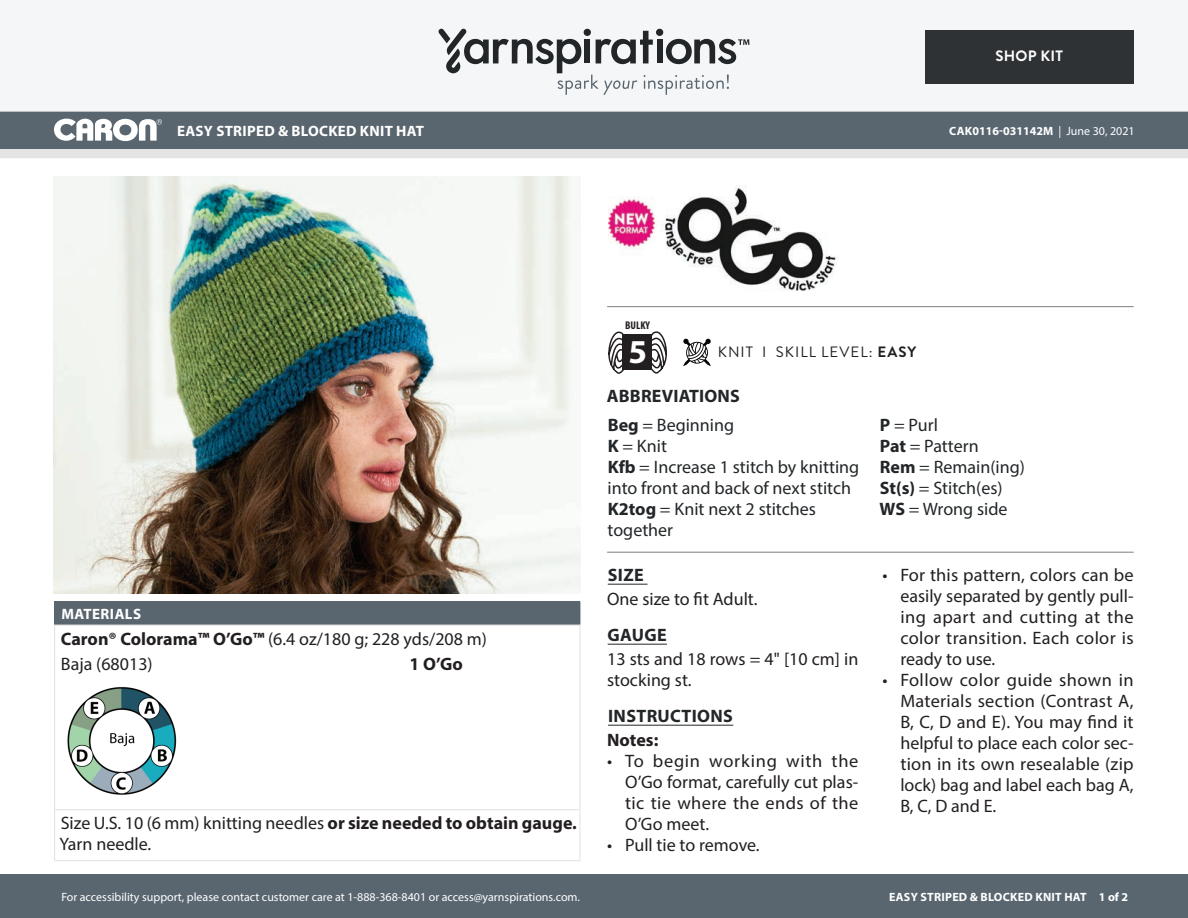
<style>
.page{position:relative;width:1188px;height:918px;background:#fff}
.page>*{position:absolute;margin:0;border:0;box-sizing:border-box;transform-origin:0 0}
.t1{font:700 33.6px "Myriad Pro";color:#fff}
.Materials_-_Needle{font:18px/21px "Myriad Pro";color:#231f20;text-align:justify}
.Abbreviations_-_With{font:18px/21px "Myriad Pro";color:#222628}
.Materials_-_Brand{font:18px "Myriad Pro";color:#231f20}
.Body_-__With_auto_st{font:18px/21px "Myriad Pro";color:#231f20}
.Body_-_HEADERS_-_Und{font:700 18px "Myriad Pro";letter-spacing:.02em;color:#222628}
.Body_-__Auto_Style_w{font:18px "Myriad Pro";color:#231f20}
.Material_-__Colors_i{font:18px "Myriad Pro";color:#231f20}
.Body_-__Auto_Style_w-2{font:700 18px "Myriad Pro";color:#231f20}
.Material_-__Colors_i-2{font:700 18px "Myriad Pro";color:#231f20}
.Materials_-__Header{font:700 15px "Myriad Pro";letter-spacing:.02em;color:#fff}
.Type_of_pattern___Sk{font:15px "Brandon Grotesque";letter-spacing:.07em;color:#231f20}
.t2{font:700 15px "Brandon Grotesque";letter-spacing:.02em;color:#fff}
.t3{font:12px "Myriad Pro";color:#fff}
.t4{font:700 12px "Myriad Pro";letter-spacing:.02em;color:#fff}
.t5{font:700 12px "Myriad Pro";color:#fff}
.t6{font:700 condensed 11.25px "Myriad Pro";color:#231f20}
.s1{font-weight:400}
.s2{font-weight:700}
</style>
<div class="page">
<div style="left:0;top:875px;width:1188px;height:43px;background:#596670"></div>
<div style="left:0;top:149px;width:1188px;height:9px;background:#e4e4e4"></div>
<div style="left:0;top:111px;width:1188px;height:38px;background:#596670"></div>
<div style="left:0;top:0;width:1188px;height:112px;background:#f4f6f7"></div>
<svg style="left:438px;top:29px;width:311px;height:66px"></svg>
<div style="left:925px;top:30px;width:209px;height:54px;background:#2e3235"></div>
<svg style="left:683px;top:339px;width:28px;height:27px"></svg>
<svg style="left:608px;top:331px;width:16px;height:43px"></svg>
<svg style="left:651px;top:331px;width:16px;height:43px"></svg>
<div style="left:622px;top:334px;width:30px;height:36px;background:#231f20"></div>
<svg style="left:54px;top:119px;width:108px;height:22px"></svg>
<hr style="left:607px;top:306px;width:527px;height:1px;background:#7e7e7d">
<hr style="left:607px;top:552px;width:527px;height:1px;background:#7e7e7d">
<img style="left:54px;top:177px;width:526px;height:417px">
<hr style="left:608px;top:584px;width:40px;height:1px;background:#222628">
<hr style="left:608px;top:644px;width:59px;height:1px;background:#222628">
<hr style="left:608px;top:725px;width:125px;height:1px;background:#222628">
<div style="left:55px;top:602px;width:525px;height:23px;background:#596670"></div>
<hr style="left:54px;top:625px;width:351px;height:1px;background:#e4e4e4">
<hr style="left:405px;top:625px;width:175px;height:1px;background:#e4e4e4">
<svg style="left:54px;top:602px;width:1px;height:74px"></svg>
<svg style="left:579px;top:602px;width:2px;height:74px"></svg>
<hr style="left:54px;top:676px;width:1px;height:133px;background:#e4e4e4">
<hr style="left:579px;top:676px;width:1px;height:133px;background:#e4e4e4">
<hr style="left:54px;top:810px;width:1px;height:50px;background:#e4e4e4">
<hr style="left:54px;top:809px;width:351px;height:1px;background:#e4e4e4">
<hr style="left:405px;top:809px;width:175px;height:1px;background:#e4e4e4">
<hr style="left:579px;top:810px;width:1px;height:50px;background:#e4e4e4">
<hr style="left:54px;top:860px;width:351px;height:1px;background:#e4e4e4">
<hr style="left:405px;top:860px;width:175px;height:1px;background:#e4e4e4">
<img style="left:67px;top:687px;width:110px;height:108px">
<img style="left:608px;top:186px;width:229px;height:105px">
<p class="Materials_-__Header" style="left:177px;top:121px;width:248px">EASY STRIPED &amp; BLOCKED KNIT HAT</p>
<p class="t2" style="left:995px;top:46px;width:69px">SHOP KIT</p>
<p class="t5" style="left:949px;top:123px;width:187px">CAK0116-031142M <span class="s1">| June 30, 2021</span></p>
<p class="Materials_-__Header" style="left:61px;top:604px;width:81px">MATERIALS</p>
<p class="Materials_-_Brand" style="left:61px;top:627px;width:428px"><span class="s2">Caron® Colorama™ O’Go™</span> (6.4 oz/180 g; 228 yds/208 m)</p>
<p class="Material_-__Colors_i" style="left:61px;top:653px;width:93px">Baja (68013)</p>
<p class="Material_-__Colors_i-2" style="left:410px;top:652px;width:55px">1 O’Go</p>
<p class="Materials_-_Needle" style="left:60px;top:812px;width:519px">Size U.S. 10 (6 mm) knitting needles <span class="s2">or size needed to obtain gauge.<br></span>Yarn needle.</p>
<p class="t3" style="left:61px;top:889px;width:520px">For accessibility support, please contact customer care at 1-888-368-8401 or access@yarnspirations.com.</p>
<p class="t6" style="left:625px;top:319px;width:26px">BULKY</p>
<h1 class="t1" style="left:629px;top:330px;width:20px">5</h1>
<p class="Type_of_pattern___Sk" style="left:718px;top:341px;width:200px">KNIT I SKILL LEVEL: <span class="s2">EASY</span></p>
<p class="Body_-_HEADERS_-_Und" style="left:607px;top:385px;width:135px">ABBREVIATIONS</p>
<p class="Abbreviations_-_With" style="left:608px;top:414px;width:128px"><span class="s2">Beg</span> = Beginning</p>
<p class="Abbreviations_-_With" style="left:608px;top:435px;width:61px"><span class="s2">K</span> = Knit</p>
<p class="Abbreviations_-_With" style="left:608px;top:456px;width:253px"><span class="s2">Kfb</span> = Increase 1 stitch by knitting into front and back of next stitch</p>
<p class="Abbreviations_-_With" style="left:608px;top:498px;width:210px"><span class="s2">K2tog</span> = Knit next 2 stitches together</p>
<p class="Body_-_HEADERS_-_Und" style="left:608px;top:563px;width:37px">SIZE</p>
<p class="Body_-__Auto_Style_w" style="left:607px;top:588px;width:152px">One size to fit Adult.</p>
<p class="Body_-_HEADERS_-_Und" style="left:608px;top:623px;width:61px">GAUGE</p>
<p class="Body_-__With_auto_st" style="left:607px;top:648px;width:253px">13 sts and 18 rows = 4" [10 cm] in stocking st.</p>
<p class="Body_-_HEADERS_-_Und" style="left:608px;top:704px;width:126px">INSTRUCTIONS</p>
<p class="Body_-__Auto_Style_w-2" style="left:607px;top:728px;width:53px">Notes:</p>
<p class="Materials_-_Needle" style="left:625px;top:750px;width:235px;text-indent:-18px">• To begin working with the O’Go format, carefully cut plas&shy;tic tie where the ends of the O’Go meet.</p>
<p class="Materials_-_Needle" style="left:607px;top:834px;width:154px">• Pull tie to remove.</p>
<p class="Abbreviations_-_With" style="left:880px;top:414px;width:60px"><span class="s2">P</span> = Purl</p>
<p class="Abbreviations_-_With" style="left:880px;top:435px;width:100px"><span class="s2">Pat</span> = Pattern</p>
<p class="Abbreviations_-_With" style="left:880px;top:456px;width:146px"><span class="s2">Rem</span> = Remain(ing)</p>
<p class="Abbreviations_-_With" style="left:880px;top:477px;width:124px"><span class="s2">St(s)</span> = Stitch(es)</p>
<p class="Abbreviations_-_With" style="left:880px;top:498px;width:129px"><span class="s2">WS</span> = Wrong side</p>
<p class="Materials_-_Needle" style="left:900px;top:564px;width:235px;text-indent:-18px">• For this pattern, colors can be easily separated by gently pull&shy;ing apart and cutting at the color transition. Each color is ready to use.</p>
<p class="Materials_-_Needle" style="left:900px;top:669px;width:235px;text-indent:-18px">• Follow color guide shown in Materials section (Contrast A, B, C, D and E). You may find it helpful to place each color sec&shy;tion in its own resealable (zip lock) bag and label each bag A, B, C, D and E.</p>
<p class="t4" style="left:889px;top:889px;width:240px">EASY STRIPED &amp; BLOCKED KNIT HAT 1 of 2</p>
</div>
